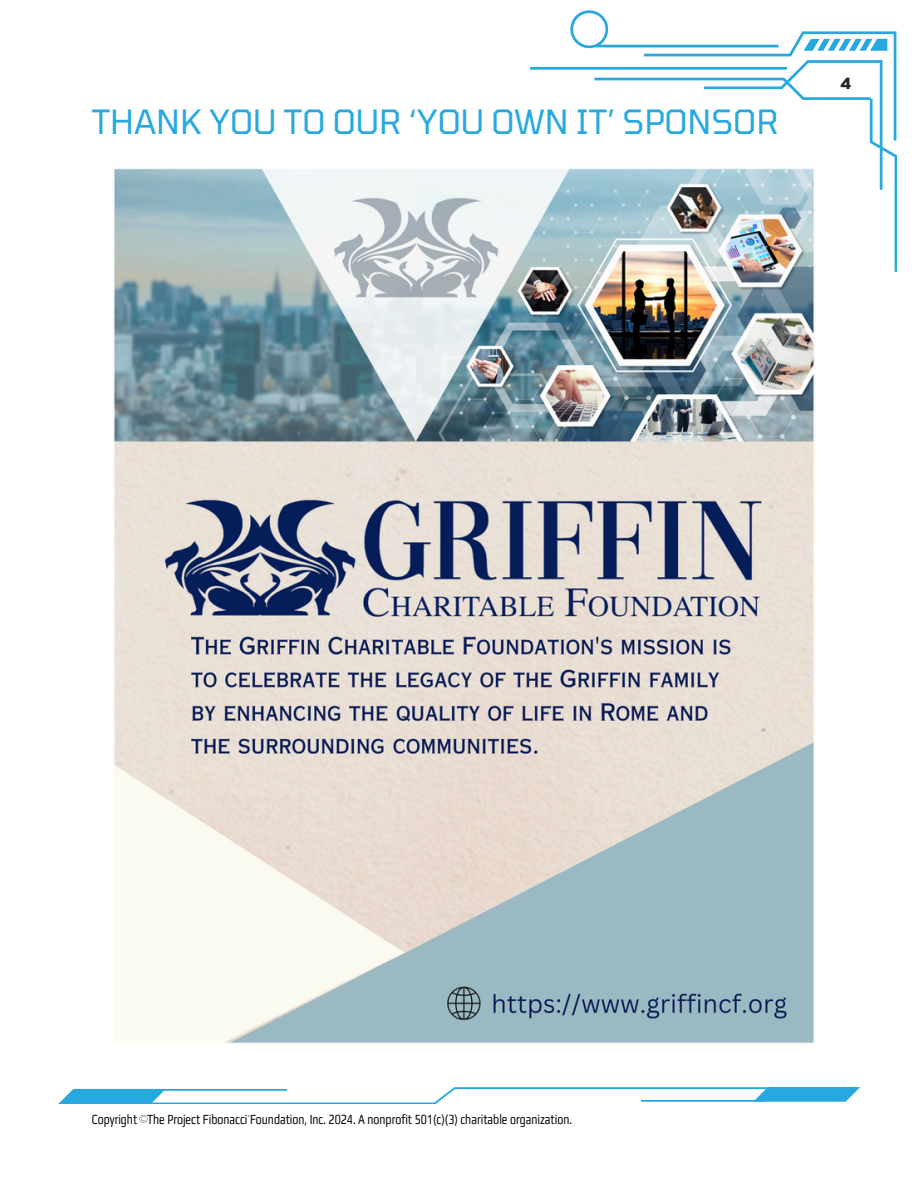
<style>
.page{position:relative;width:918px;height:1188px;background:#fff}
.page>*{position:absolute;margin:0;border:0;box-sizing:border-box;transform-origin:0 0}
.t1{font:33.15px "Tomorrow";color:#27a8df}
.t2{font:700 15.3px "Tomorrow";color:#252525}
.t3{font:condensed 14.1px "Gamestation";color:#000}
</style>
<div class="page">
<svg style="left:530px;top:10px;width:367px;height:262px"></svg>
<svg style="left:140px;top:1115px;width:7px;height:8px"></svg>
<img style="left:114px;top:133px;width:731px;height:911px">
<svg style="left:58px;top:1087px;width:802px;height:17px"></svg>
<h1 class="t1" style="left:92px;top:101px;width:689px">THANK YOU TO OUR ‘YOU OWN IT’ SPONSOR</h1>
<p class="t2" style="left:840px;top:74px;width:12px">4</p>
<p class="t3" style="left:92px;top:1111px;width:482px">Copyright The Project Fibonacci Foundation, Inc. 2024. A nonprofit 501(c)(3) charitable organization.</p>
</div>
